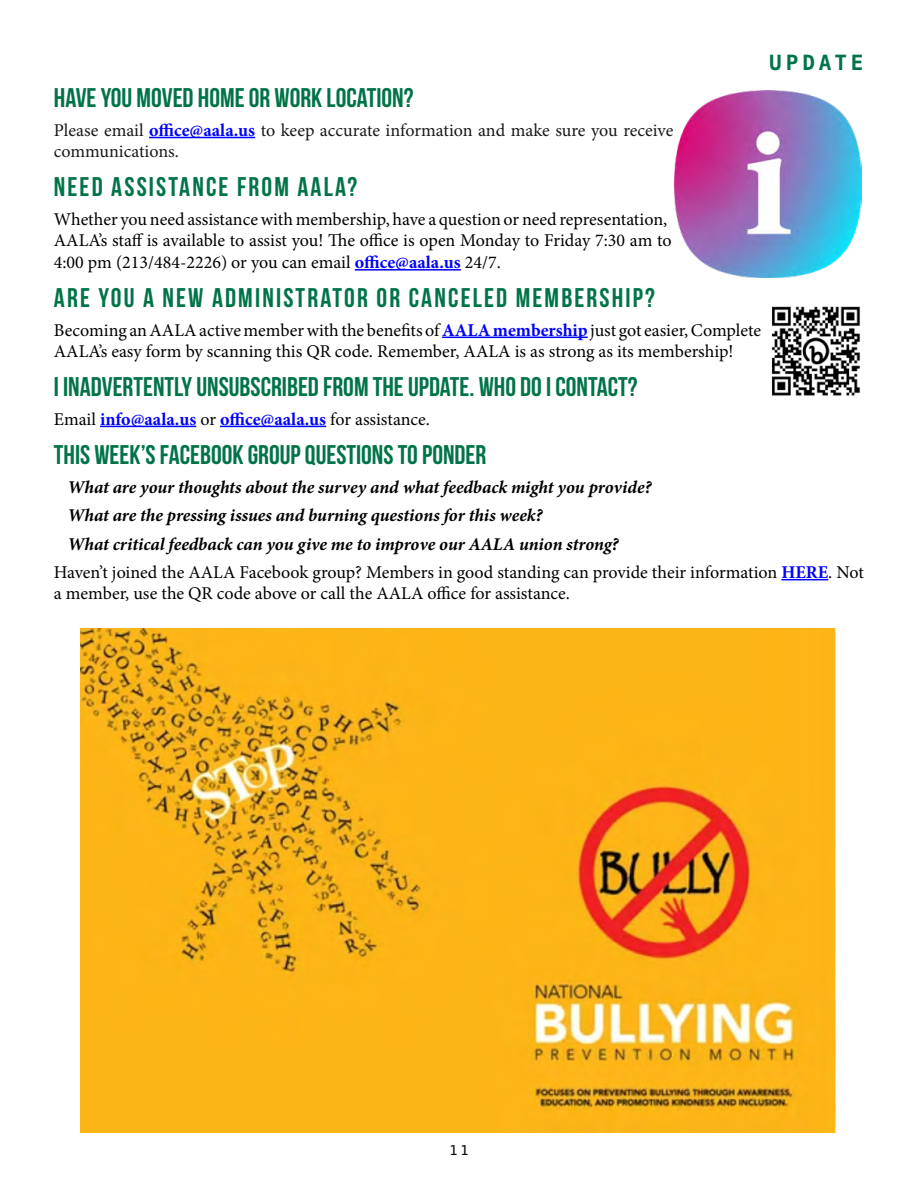
<style>
.page{position:relative;width:918px;height:1188px;background:#fff}
.page>*{position:absolute;margin:0;border:0;box-sizing:border-box;transform-origin:0 0}
.t1{font:27px "Bebas Neue";color:#007447}
.t2{font:27px "Bebas Neue";letter-spacing:.08em;color:#007447}
.t3{font:700 21px "Hack";letter-spacing:.18em;color:#007447}
.t4{font:18px/21.6px "Minion Pro";color:#000}
.t5{font:italic 700 18px "Minion Pro";letter-spacing:-.005em;color:#000}
.t6{font:18px/21.6px "Minion Pro";color:#191919}
.t7{font:700 18px "Minion Pro";color:#00f}
.t8{font:13.5px "Hack";color:#000}
.s1{font-weight:700;color:#00f}
.s2{font-weight:400;color:#000}
</style>
<div class="page">
<img style="left:674px;top:90px;width:188px;height:188px">
<img style="left:771px;top:306px;width:89px;height:90px">
<hr style="left:149px;top:137px;width:106px;height:1px;background:#00f">
<hr style="left:355px;top:269px;width:106px;height:2px;background:#00f">
<hr style="left:442px;top:337px;width:146px;height:1px;background:#00f">
<hr style="left:100px;top:426px;width:96px;height:1px;background:#00f">
<hr style="left:220px;top:426px;width:106px;height:1px;background:#00f">
<hr style="left:781px;top:579px;width:47px;height:1px;background:#00f">
<img style="left:81px;top:629px;width:755px;height:503px">
<p class="t3" style="left:769px;top:49px;width:96px">UPDATE</p>
<h1 class="t1" style="left:54px;top:83px;width:361px">HAVE YOU MOVED HOME OR WORK LOCATION?</h1>
<p class="t6" style="left:54px;top:119px;width:621px">Please email <span class="s1">office@aala.us</span> to keep accurate information and make sure you receive communications.</p>
<h1 class="t2" style="left:54px;top:172px;width:305px">NEED ASSISTANCE FROM AALA?</h1>
<p class="t4" style="left:54px;top:208px;width:619px">Whether you need assistance with membership, have a question or need representation,<br>AALA’s staff is available to assist you! The office is open Monday to Friday 7:30 am to<br>4:00 pm (213/484-2226) or you can email <span class="s1">office@aala.us</span> 24/7.</p>
<h1 class="t2" style="left:54px;top:283px;width:603px">ARE YOU A NEW ADMINISTRATOR OR CANCELED MEMBERSHIP?</h1>
<p class="t4" style="left:54px;top:319px;width:709px">Becoming an AALA active member with the benefits of <span class="s1">AALA membership</span> just got easier, Complete<br>AALA’s easy form by scanning this QR code. Remember, AALA is as strong as its membership!</p>
<h1 class="t1" style="left:54px;top:372px;width:585px">I INADVERTENTLY UNSUBSCRIBED FROM THE UPDATE. WHO DO I CONTACT?</h1>
<p class="t7" style="left:54px;top:406px;width:377px"><span class="s2">Email</span> info@aala.us <span class="s2">or</span> office@aala.us <span class="s2">for assistance.</span></p>
<h1 class="t1" style="left:54px;top:440px;width:434px">THIS WEEK’S FACEBOOK GROUP QUESTIONS TO PONDER</h1>
<p class="t5" style="left:67px;top:474px;width:586px">What are your thoughts about the survey and what feedback might you provide?</p>
<p class="t5" style="left:67px;top:503px;width:477px">What are the pressing issues and burning questions for this week?</p>
<p class="t5" style="left:67px;top:531px;width:553px">What critical feedback can you give me to improve our AALA union strong?</p>
<p class="t4" style="left:54px;top:561px;width:811px">Haven’t joined the AALA Facebook group? Members in good standing can provide their information <span class="s1">HERE</span>. Not</p>
<p class="t4" style="left:54px;top:583px;width:517px">a member, use the QR code above or call the AALA office for assistance.</p>
<p class="t8" style="left:450px;top:1142px;width:20px">11</p>
</div>
